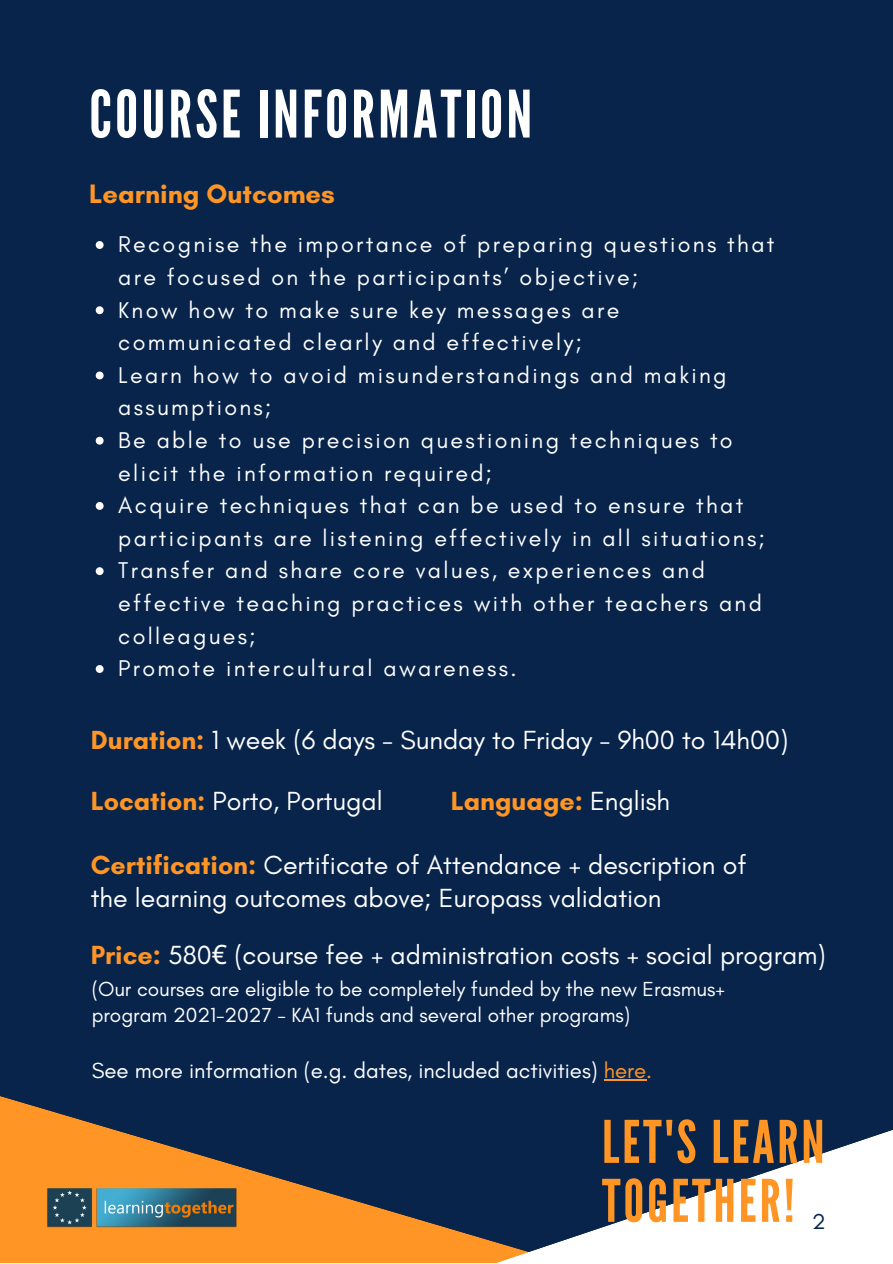
<style>
.page{position:relative;width:893px;height:1264px;background:#fff}
.page>*{position:absolute;margin:0;border:0;box-sizing:border-box;transform-origin:0 0}
.t1{font:65.25px "League Gothic";letter-spacing:.05em;color:#fff}
.t2{font:58.5px/58.9px "League Gothic";letter-spacing:.05em;color:#ff9524}
.t3{font:700 27.15px "Glacial Indifference";color:#ff9524}
.t4{font:26.7px/33.8px "Glacial Indifference";color:#fff}
.t5{font:700 26.7px "Glacial Indifference";color:#ff9524}
.t6{font:23.25px/32.5px "Glacial Indifference";letter-spacing:.1em;color:#fff}
.t7{font:22.2px "Glacial Indifference";color:#fff}
.t8{font:22.05px "Glacial Indifference";color:#08244b}
.t9{font:20.7px/25.8px "Glacial Indifference";color:#fff}
.s1{font-weight:700;color:#ff9524}
.s2{font-weight:400;color:#fff}
.s3{font-family:"Noto Sans"}
.s4{color:#ff9524}
</style>
<div class="page">
<div style="left:0;top:0;width:892px;height:1262px;background:#08244b"></div>
<svg style="left:0;top:1079px;width:647px;height:183px;fill:#ff9524"></svg>
<svg style="left:216px;top:1096px;width:676px;height:166px"></svg>
<svg style="left:96px;top:241px;width:8px;height:8px"></svg>
<svg style="left:96px;top:306px;width:8px;height:8px"></svg>
<svg style="left:96px;top:371px;width:8px;height:8px"></svg>
<svg style="left:96px;top:437px;width:8px;height:7px"></svg>
<svg style="left:96px;top:502px;width:8px;height:8px"></svg>
<svg style="left:96px;top:567px;width:8px;height:8px"></svg>
<svg style="left:96px;top:665px;width:8px;height:8px"></svg>
<hr style="left:603px;top:1079px;width:43px;height:1px;background:#ff9524">
<img style="left:43px;top:1181px;width:199px;height:53px">
<h1 class="t1" style="left:89px;top:76px;width:444px">COURSE INFORMATION</h1>
<p class="t3" style="left:89px;top:177px;width:247px">Learning Outcomes</p>
<p class="t6" style="left:118px;top:228px;width:657px">Recognise the importance of preparing questions that are focused on the participants’ objective;<br>Know how to make sure key messages are communicated clearly and effectively;<br>Learn how to avoid misunderstandings and making assumptions;<br>Be able to use precision questioning techniques to elicit the information required;<br>Acquire techniques that can be used to ensure that participants are listening effectively in all situations; Transfer and share core values, experiences and effective teaching practices with other teachers and colleagues;<br>Promote intercultural awareness.</p>
<p class="t4" style="left:91px;top:723px;width:699px"><span class="s1">Duration:</span> 1 week (6 days - Sunday to Friday - 9h00 to 14h00)</p>
<p class="t4" style="left:91px;top:783px;width:293px"><span class="s1">Location:</span> Porto, Portugal</p>
<p class="t5" style="left:451px;top:785px;width:221px">Language: <span class="s2">English</span></p>
<p class="t4" style="left:91px;top:847px;width:657px"><span class="s1">Certification:</span> Certificate of Attendance + description of the learning outcomes above; Europass validation</p>
<p class="t4" style="left:91px;top:937px;width:736px"><span class="s1">Price:</span> 580<span class="s3">€</span> (course fee + administration costs + social program)</p>
<p class="t9" style="left:92px;top:976px;width:634px">(Our courses are eligible to be completely funded by the new Erasmus+ program 2021-2027 - KA1 funds and several other programs)</p>
<p class="t7" style="left:92px;top:1056px;width:562px">See more information (e.g. dates, included activities) <span class="s4">here.</span></p>
<h2 class="t2" style="left:602px;top:1113px;width:224px">LET'S LEARN<br>TOGETHER!</h2>
<p class="t8" style="left:812px;top:1207px;width:15px">2</p>
</div>
